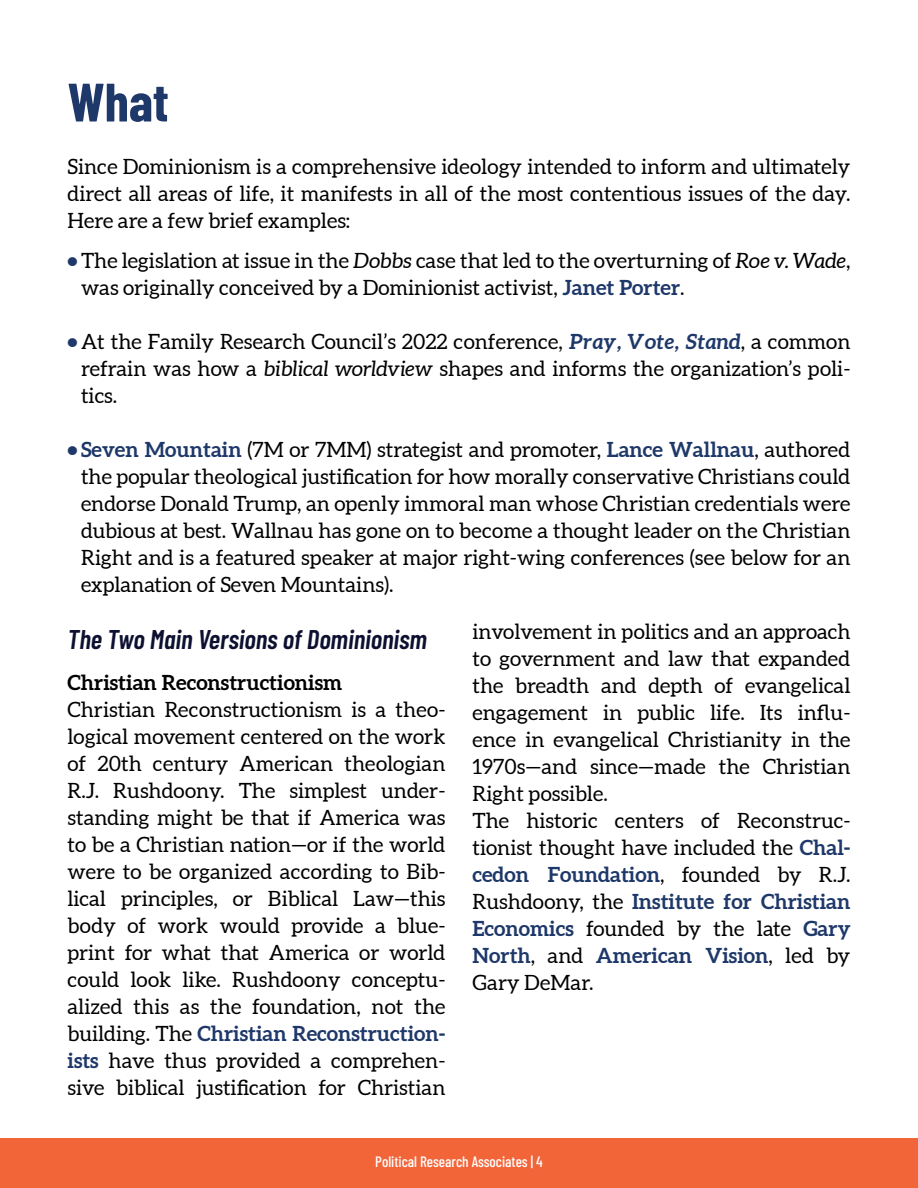
<style>
.page{position:relative;width:918px;height:1188px;background:#fff}
.page>*{position:absolute;margin:0;border:0;box-sizing:border-box;transform-origin:0 0}
.t1{font:700 54px "Barlow Condensed";color:#1e3869}
.t2{font:italic 600 27px "Barlow Condensed";color:#0e1031}
.Body{font:21px/27px "Aleo";color:#000;text-align:justify}
.Body-2{font:700 21px "Aleo";color:#000}
.t3{font:500 15px "Barlow Condensed";color:#fff}
.s1{font-weight:700;color:#1e3869}
.s2{font-style:italic}
.s3{font-weight:700;font-style:italic;color:#1e3869}
</style>
<div class="page">
<div style="left:0;top:1138px;width:918px;height:50px;background:#f26539"></div>
<h1 class="t1" style="left:68px;top:64px;width:103px">What</h1>
<p class="Body" style="left:68px;top:153px;width:785px">Since Dominionism is a comprehensive ideology intended to inform and ultimately direct all areas of life, it manifests in all of the most contentious issues of the day.<br>Here are a few brief examples:</p>
<p class="Body" style="left:81px;top:248px;width:771px;text-indent:-14px"><span class="s1">•</span> The legislation at issue in the <span class="s2">Dobbs</span> case that led to the overturning of <span class="s2">Roe v. Wade</span>, was originally conceived by a Dominionist activist, <span class="s1">Janet Porter</span>.</p>
<p class="Body" style="left:81px;top:329px;width:771px;text-indent:-14px"><span class="s1">•</span> At the Family Research Council’s 2022 conference, <span class="s3">Pray, Vote, Stand</span>, a common refrain was how a <span class="s2">biblical worldview</span> shapes and informs the organization’s poli&shy;tics.</p>
<p class="Body" style="left:81px;top:437px;width:771px;text-indent:-14px"><span class="s1">• Seven Mountain</span> (7M or 7MM) strategist and promoter, <span class="s1">Lance Wallnau</span>, authored the popular theological justification for how morally conservative Christians could endorse Donald Trump, an openly immoral man whose Christian credentials were dubious at best. Wallnau has gone on to become a thought leader on the Christian Right and is a featured speaker at major right-wing conferences (see below for an explanation of Seven Mountains).</p>
<h2 class="t2" style="left:68px;top:620px;width:361px">The Two Main Versions of Dominionism</h2>
<p class="Body-2" style="left:68px;top:669px;width:276px">Christian Reconstructionism</p>
<p class="Body" style="left:68px;top:697px;width:380px">Christian Reconstructionism is a theo&shy;logical movement centered on the work of 20th century American theologian R.J. Rushdoony. The simplest under&shy;standing might be that if America was to be a Christian nation—or if the world were to be organized according to Bib&shy;lical principles, or Biblical Law—this body of work would provide a blue&shy;print for what that America or world could look like. Rushdoony conceptu&shy;alized this as the foundation, not the building. The <span class="s1">Christian Reconstruction&shy;ists</span> have thus provided a comprehen&shy;sive biblical justification for Christian</p>
<p class="Body" style="left:472px;top:619px;width:380px">involvement in politics and an approach to government and law that expanded the breadth and depth of evangelical engagement in public life. Its influ&shy;ence in evangelical Christianity in the 1970s—and since—made the Christian Right possible.</p>
<p class="Body" style="left:472px;top:808px;width:380px">The historic centers of Reconstruc&shy;tionist thought have included the <span class="s1">Chal&shy;cedon Foundation</span>, founded by R.J.<br>Rushdoony, the <span class="s1">Institute for Christian Economics</span> founded by the late <span class="s1">Gary North</span>, and <span class="s1">American Vision</span>, led by Gary DeMar.</p>
<p class="t3" style="left:375px;top:1151px;width:169px">Political Research Associates | 4</p>
</div>
